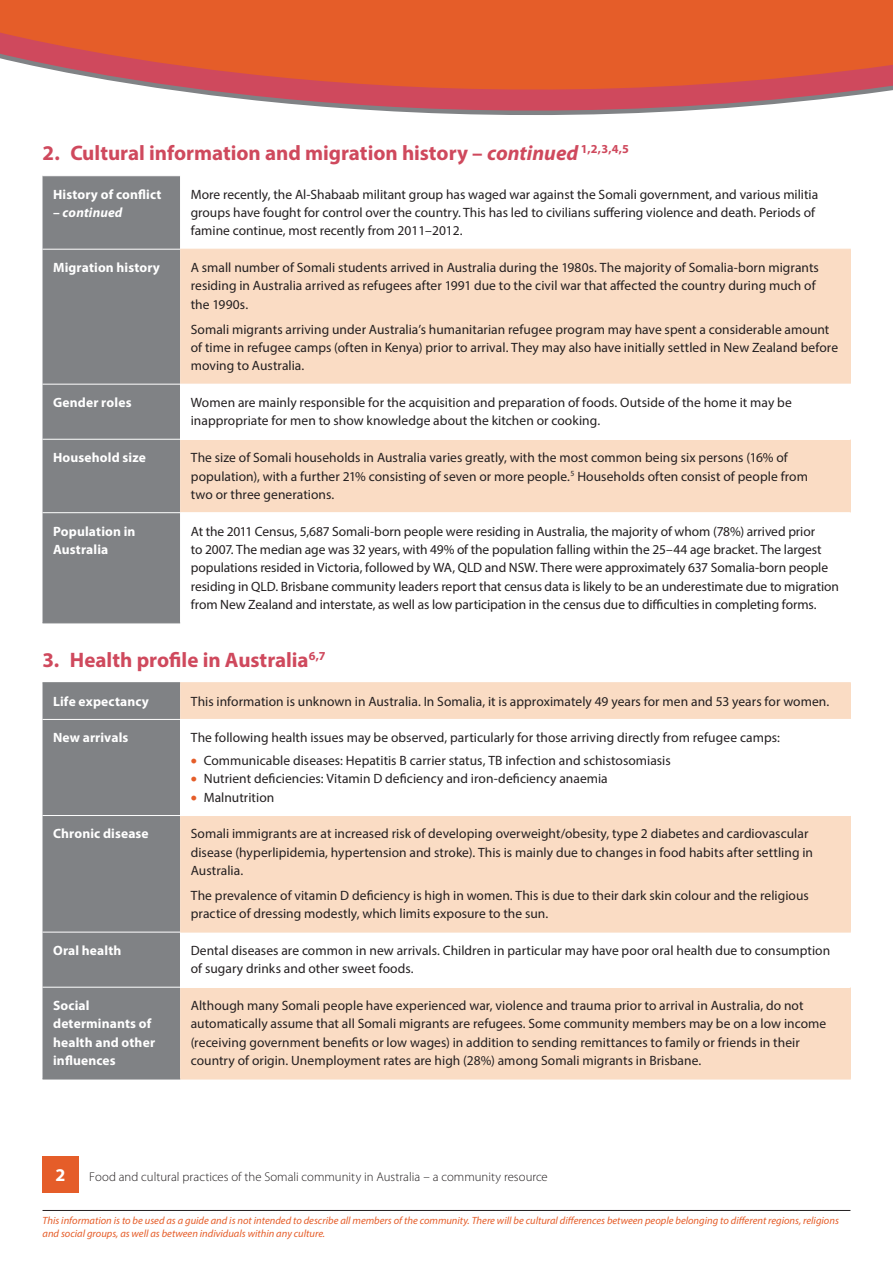
<style>
.page{position:relative;width:893px;height:1263px;background:#fff}
.page>*{position:absolute;margin:0;border:0;box-sizing:border-box;transform-origin:0 0}
.t1{font:700 21px "Myriad Pro";letter-spacing:-.005em;color:#cf495d}
.t2{font:700 18px "Myriad Pro";color:#fff}
.t3{font:13.5px/18.3px "Myriad Pro";color:#231f20}
.t4{font:700 13.5px/18.3px "Myriad Pro";letter-spacing:.01em;color:#fff}
.t5{font:italic 700 13.5px "Myriad Pro";letter-spacing:.01em;color:#fff}
.t6{font:300 12.75px "Myriad Pro";color:#231f20}
.t7{font:italic 10.5px/12.6px "Myriad Pro";color:#e55d29}
.s1{font-style:italic}
.s2{font-style:normal}
.s3{color:#e55d29}
</style>
<div class="page">
<div style="left:43px;top:1157px;width:36px;height:36px;background:#e55d29"></div>
<svg style="left:0;top:0;width:892px;height:115px;background:#e06e50"></svg>
<hr style="left:43px;top:1210px;width:807px;height:1px;background:#231f20">
<svg style="left:892px;top:0;width:1px;height:91px"></svg>
<div style="left:43px;top:683px;width:137px;height:396px;background:#808285"></div>
<div style="left:180px;top:683px;width:670px;height:396px;background:#fadcc4"></div>
<div style="left:180px;top:719px;width:670px;height:96px;background:#fff"></div>
<div style="left:180px;top:932px;width:670px;height:55px;background:#fff"></div>
<hr style="left:180px;top:932px;width:671px;height:1px;background:#fadcc4">
<hr style="left:43px;top:682px;width:137px;height:1px;background:#808285">
<hr style="left:43px;top:719px;width:137px;height:1px;background:#fff">
<hr style="left:43px;top:815px;width:137px;height:1px;background:#fff">
<hr style="left:43px;top:932px;width:137px;height:1px;background:#fff">
<hr style="left:850px;top:816px;width:1px;height:116px;background:#fadcc4">
<hr style="left:180px;top:815px;width:671px;height:1px;background:#fff">
<hr style="left:180px;top:682px;width:671px;height:1px;background:#fadcc4">
<hr style="left:850px;top:683px;width:1px;height:36px;background:#fadcc4">
<hr style="left:180px;top:987px;width:671px;height:1px;background:#fff">
<hr style="left:850px;top:987px;width:1px;height:92px;background:#fadcc4">
<hr style="left:180px;top:1079px;width:671px;height:1px;background:#fadcc4">
<hr style="left:43px;top:987px;width:137px;height:1px;background:#fff">
<hr style="left:43px;top:1079px;width:137px;height:1px;background:#808285">
<div style="left:43px;top:176px;width:137px;height:446px;background:#808285"></div>
<div style="left:180px;top:250px;width:670px;height:262px;background:#fadcc4"></div>
<div style="left:180px;top:384px;width:670px;height:55px;background:#fff"></div>
<hr style="left:43px;top:249px;width:137px;height:1px;background:#fff">
<hr style="left:43px;top:384px;width:137px;height:1px;background:#fff">
<hr style="left:43px;top:439px;width:137px;height:1px;background:#fff">
<hr style="left:43px;top:512px;width:137px;height:1px;background:#fff">
<hr style="left:43px;top:622px;width:137px;height:1px;background:#808285">
<hr style="left:180px;top:249px;width:671px;height:1px;background:#fadcc4">
<hr style="left:850px;top:250px;width:1px;height:134px;background:#fadcc4">
<hr style="left:180px;top:439px;width:671px;height:1px;background:#fff">
<hr style="left:850px;top:440px;width:1px;height:72px;background:#fadcc4">
<h1 class="t1" style="left:43px;top:140px;width:588px">2. Cultural information and migration history – <span class="s1">continued</span> <sup>1,2,3,4,5</sup></h1>
<p class="t4" style="left:53px;top:184px;width:110px">History of conflict</p>
<p class="t5" style="left:53px;top:205px;width:71px"><span class="s2">–</span> continued</p>
<p class="t3" style="left:191px;top:185px;width:629px">More recently, the Al-Shabaab militant group has waged war against the Somali government, and various militia groups have fought for control over the country. This has led to civilians suffering violence and death. Periods of famine continue, most recently from 2011–2012.</p>
<p class="t4" style="left:53px;top:258px;width:108px">Migration history</p>
<p class="t3" style="left:191px;top:258px;width:630px">A small number of Somali students arrived in Australia during the 1980s. The majority of Somalia-born migrants residing in Australia arrived as refugees after 1991 due to the civil war that affected the country during much of the 1990s.</p>
<p class="t3" style="left:191px;top:320px;width:649px">Somali migrants arriving under Australia’s humanitarian refugee program may have spent a considerable amount of time in refugee camps (often in Kenya) prior to arrival. They may also have initially settled in New Zealand before moving to Australia.</p>
<p class="t4" style="left:53px;top:393px;width:80px">Gender roles</p>
<p class="t3" style="left:191px;top:393px;width:602px">Women are mainly responsible for the acquisition and preparation of foods. Outside of the home it may be inappropriate for men to show knowledge about the kitchen or cooking.</p>
<p class="t4" style="left:53px;top:448px;width:94px">Household size</p>
<p class="t3" style="left:191px;top:448px;width:619px">The size of Somali households in Australia varies greatly, with the most common being six persons (16% of population), with a further 21% consisting of seven or more people.<sup>5</sup> Households often consist of people from two or three generations.</p>
<p class="t4" style="left:53px;top:521px;width:84px">Population in<br>Australia</p>
<p class="t3" style="left:191px;top:522px;width:650px">At the 2011 Census, 5,687 Somali-born people were residing in Australia, the majority of whom (78%) arrived prior<br>to 2007. The median age was 32 years, with 49% of the population falling within the 25–44 age bracket. The largest populations resided in Victoria, followed by WA, QLD and NSW. There were approximately 637 Somalia-born people residing in QLD. Brisbane community leaders report that census data is likely to be an underestimate due to migration from New Zealand and interstate, as well as low participation in the census due to difficulties in completing forms.</p>
<h1 class="t1" style="left:43px;top:646px;width:285px">3. Health profile in Australia<sup>6,7</sup></h1>
<p class="t4" style="left:53px;top:691px;width:97px">Life expectancy</p>
<p class="t3" style="left:191px;top:692px;width:640px">This information is unknown in Australia. In Somalia, it is approximately 49 years for men and 53 years for women.</p>
<p class="t4" style="left:53px;top:728px;width:77px">New arrivals</p>
<p class="t3" style="left:191px;top:728px;width:590px">The following health issues may be observed, particularly for those arriving directly from refugee camps:</p>
<p class="t3" style="left:191px;top:751px;width:481px"><span class="s3">•</span> Communicable diseases: Hepatitis B carrier status, TB infection and schistosomiasis</p>
<p class="t3" style="left:191px;top:769px;width:418px"><span class="s3">•</span> Nutrient deficiencies: Vitamin D deficiency and iron-deficiency anaemia</p>
<p class="t3" style="left:191px;top:788px;width:85px"><span class="s3">•</span> Malnutrition</p>
<p class="t4" style="left:53px;top:824px;width:97px">Chronic disease</p>
<p class="t3" style="left:191px;top:824px;width:624px">Somali immigrants are at increased risk of developing overweight/obesity, type 2 diabetes and cardiovascular disease (hyperlipidemia, hypertension and stroke). This is mainly due to changes in food habits after settling in<br>Australia.</p>
<p class="t3" style="left:191px;top:886px;width:620px">The prevalence of vitamin D deficiency is high in women. This is due to their dark skin colour and the religious practice of dressing modestly, which limits exposure to the sun.</p>
<p class="t4" style="left:53px;top:941px;width:70px">Oral health</p>
<p class="t3" style="left:191px;top:941px;width:641px">Dental diseases are common in new arrivals. Children in particular may have poor oral health due to consumption of sugary drinks and other sweet foods.</p>
<p class="t4" style="left:53px;top:996px;width:103px">Social determinants of health and other influences</p>
<p class="t3" style="left:191px;top:996px;width:637px">Although many Somali people have experienced war, violence and trauma prior to arrival in Australia, do not automatically assume that all Somali migrants are refugees. Some community members may be on a low income (receiving government benefits or low wages) in addition to sending remittances to family or friends in their country of origin. Unemployment rates are high (28%) among Somali migrants in Brisbane.</p>
<h2 class="t2" style="left:56px;top:1163px;width:11px">2</h2>
<p class="t6" style="left:89px;top:1170px;width:460px">Food and cultural practices of the Somali community in Australia – a community resource</p>
<p class="t7" style="left:43px;top:1214px;width:798px">This information is to be used as a guide and is not intended to describe all members of the community. There will be cultural differences between people belonging to different regions, religions and social groups, as well as between individuals within any culture.</p>
</div>
